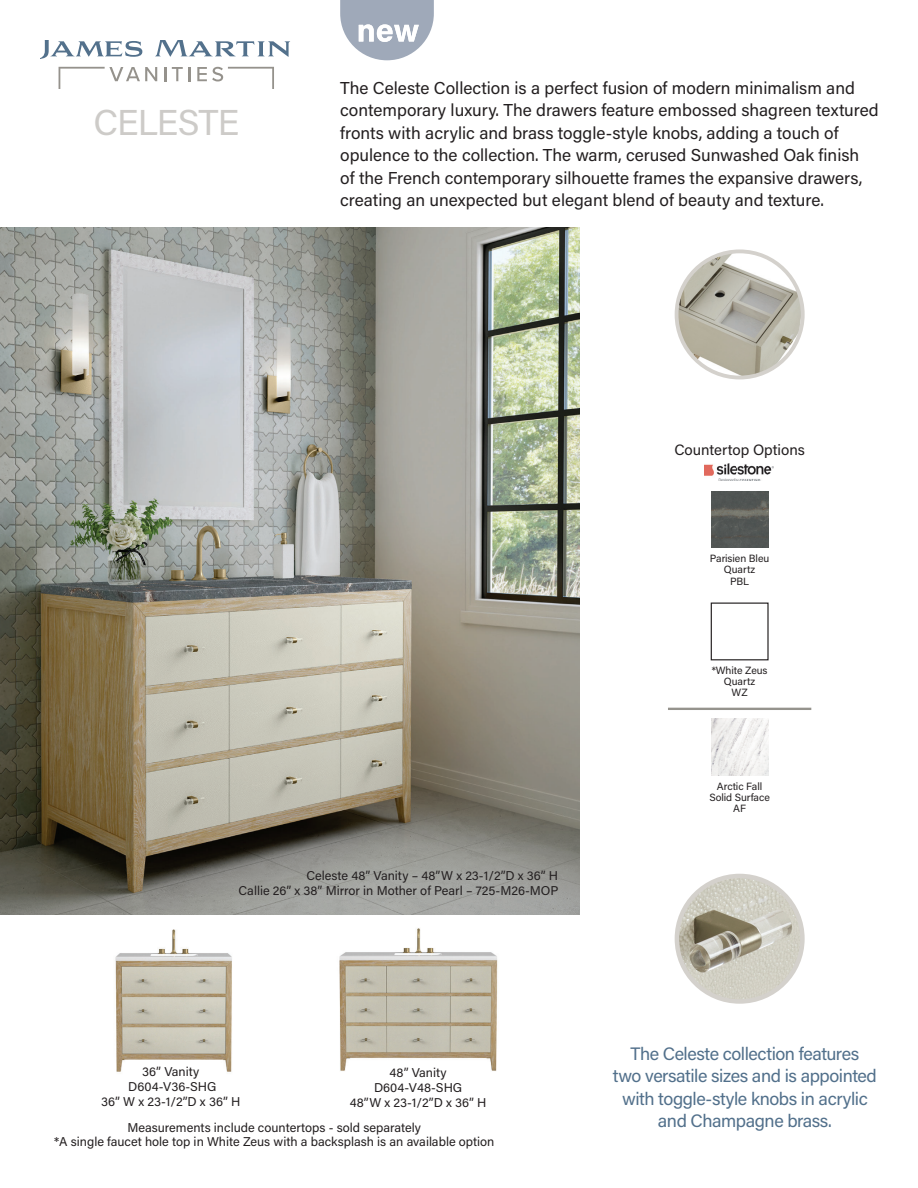
<style>
.page{position:relative;width:918px;height:1188px;background:#fff}
.page>*{position:absolute;margin:0;border:0;box-sizing:border-box;transform-origin:0 0}
.t1{font:36px "Acumin Pro";letter-spacing:-.025em;color:#cdcbc8}
.t2{font:18px/22.5px "Acumin Pro";letter-spacing:-.025em;color:#52708b;text-align:center}
.t3{font:17.25px/22.5px "Acumin Pro";color:#231f20}
.t4{font:15px "Acumin Pro";color:#231f20}
.t5{font:12.75px/15px "Acumin Pro";color:#231f20;text-align:center}
.t6{font:10.5px/11.2px "Acumin Pro";letter-spacing:-.005em;color:#231f20;text-align:center}
</style>
<div class="page">
<img style="left:339px;top:928px;width:159px;height:143px">
<img style="left:115px;top:929px;width:117px;height:143px">
<img style="left:0;top:227px;width:579px;height:688px">
<svg style="left:340px;top:0;width:94px;height:60px"></svg>
<img style="left:677px;top:251px;width:126px;height:127px;border-radius:50%">
<div style="left:675px;top:249px;width:130px;height:130px;border:4px solid #d4d1cc;border-radius:50%"></div>
<svg style="left:40px;top:40px;width:102px;height:19px"></svg>
<svg style="left:155px;top:40px;width:135px;height:17px"></svg>
<svg style="left:164px;top:67px;width:2px;height:14px"></svg>
<svg style="left:172px;top:67px;width:11px;height:14px"></svg>
<svg style="left:189px;top:67px;width:2px;height:14px"></svg>
<svg style="left:197px;top:67px;width:77px;height:22px"></svg>
<svg style="left:59px;top:67px;width:98px;height:22px"></svg>
<hr style="left:668px;top:708px;width:143px;height:2px;background:#95938d">
<img style="left:711px;top:718px;width:57px;height:57px">
<div style="left:711px;top:603px;width:58px;height:57px;border:1px solid #231f20"></div>
<img style="left:704px;top:463px;width:70px;height:18px">
<img style="left:711px;top:491px;width:57px;height:57px">
<img style="left:677px;top:876px;width:125px;height:125px;border-radius:50%">
<div style="left:675px;top:874px;width:130px;height:130px;border:4px solid #d4d1cc;border-radius:50%"></div>
<h1 class="t1" style="left:93px;top:107px;width:147px">CELESTE</h1>
<p class="t3" style="left:340px;top:77px;width:540px">The Celeste Collection is a perfect fusion of modern minimalism and contemporary luxury. The drawers feature embossed shagreen textured fronts with acrylic and brass toggle-style knobs, adding a touch of opulence to the collection. The warm, cerused Sunwashed Oak finish<br>of the French contemporary silhouette frames the expansive drawers, creating an unexpected but elegant blend of beauty and texture.</p>
<p class="t4" style="left:674px;top:443px;width:132px">Countertop Options</p>
<p class="t6" style="left:710px;top:553px;width:61px">Parisien Bleu<br>Quartz<br>PBL</p>
<p class="t6" style="left:712px;top:665px;width:57px">*White Zeus<br>Quartz<br>WZ</p>
<p class="t6" style="left:709px;top:781px;width:62px">Arctic Fall<br>Solid Surface<br>AF</p>
<p class="t5" style="left:239px;top:869px;width:321px;text-align:right">Celeste 48” Vanity – 48”W x 23-1/2”D x 36” H<br>Callie 26” x 38” Mirror in Mother of Pearl – 725-M26-MOP</p>
<p class="t5" style="left:101px;top:1065px;width:141px">36” Vanity<br>D604-V36-SHG<br>36” W x 23-1/2”D x 36” H</p>
<p class="t5" style="left:350px;top:1066px;width:138px">48” Vanity<br>D604-V48-SHG<br>48”W x 23-1/2”D x 36” H</p>
<p class="t5" style="left:54px;top:1121px;width:442px;line-height:14.2px">Measurements include countertops - sold separately<br>*A single faucet hole top in White Zeus with a backsplash is an available option</p>
<p class="t2" style="left:613px;top:1043px;width:265px">The Celeste collection features<br>two versatile sizes and is appointed with toggle-style knobs in acrylic and Champagne brass.</p>
</div>
